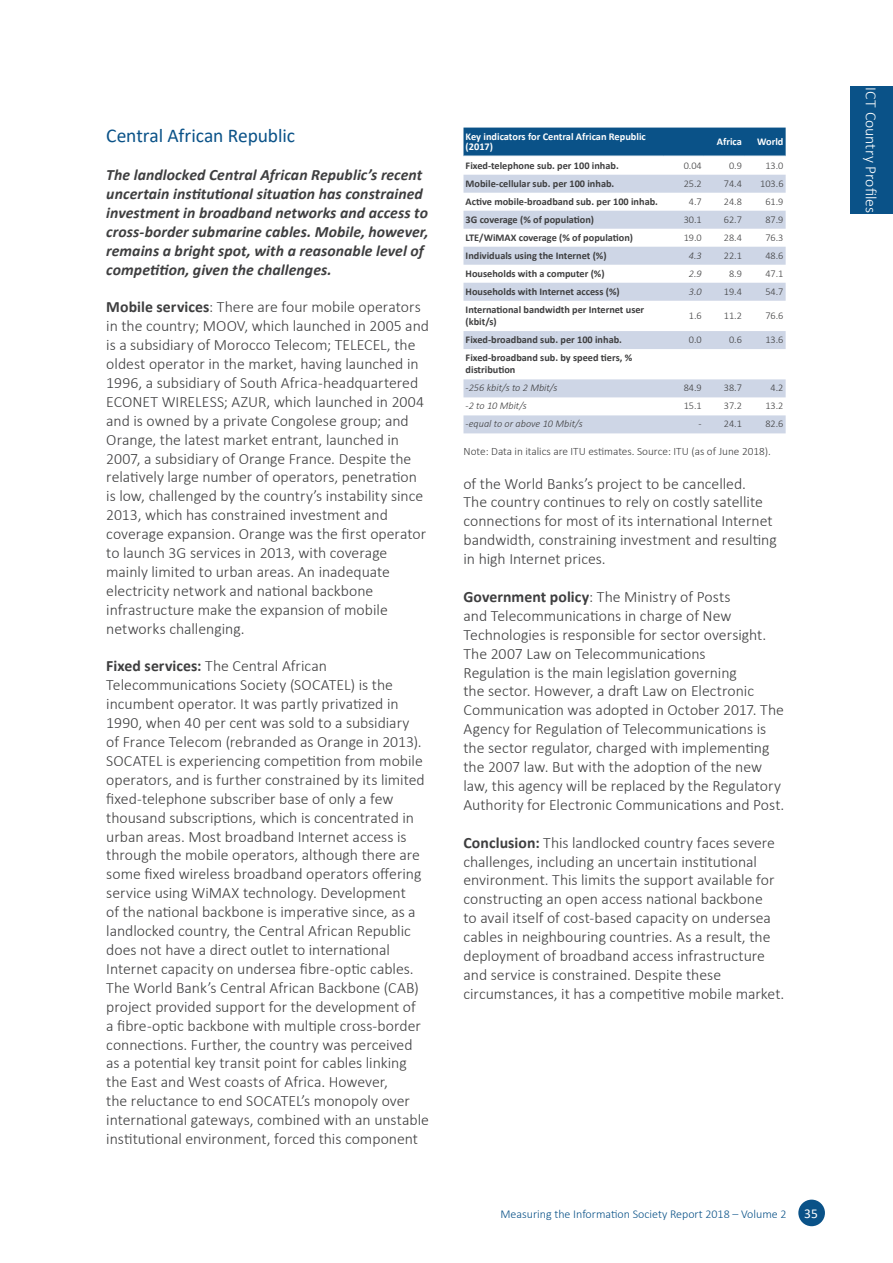
<style>
.page{position:relative;width:893px;height:1263px;background:#fff}
.page>*{position:absolute;margin:0;border:0;box-sizing:border-box;transform-origin:0 0}
.Heading_2_next_page{font:19.5px "Calibri";letter-spacing:-.01em;color:#0a5288}
.t1{font:300 15.75px/18.9px "Calibri";color:#3e3e3f}
.t2{font:italic 700 15.75px/18.9px "Calibri";letter-spacing:.005em;color:#3e3e3f}
.t3{font:300 15.75px "Calibri";color:#fff}
.t4{font:13.5px "Calibri";color:#fff}
.t5{font:300 12px "Calibri";color:#0a5288}
.Source_text{font:300 11.25px "Calibri";color:#3e3e3f}
.Table_head_small_lef{font:700 10.35px/10.5px "Calibri";color:#fff}
.Table_head_small_rig{font:700 10.35px "Calibri";color:#fff}
.Table_text_small_lef{font:700 10.2px/12.3px "Calibri";color:#3e3e3f}
.Table_text_small_rig{font:300 10.2px "Calibri";color:#3e3e3f}
.Table_text_small_lef-2{font:italic 300 10.2px "Calibri";color:#3e3e3f}
.Table_text_small_rig-2{font:italic 300 10.2px "Calibri";color:#3e3e3f}
.s1{font-weight:700}
</style>
<div class="page">
<div style="left:798px;top:1199px;width:27px;height:27px;background:#0a5288;border-radius:50%"></div>
<div style="left:850px;top:86px;width:43px;height:128px;background:#0a5288"></div>
<div style="left:463px;top:128px;width:323px;height:28px;background:#0a5288"></div>
<svg style="left:463px;top:175px;width:323px;height:258px"></svg>
<h2 class="Heading_2_next_page" style="left:106px;top:122px;width:190px">Central African Republic</h2>
<p class="t2" style="left:106px;top:165px;width:324px">The landlocked Central African Republic’s recent uncertain institutional situation has constrained investment in broadband networks and access to cross-border submarine cables. Mobile, however, remains a bright spot, with a reasonable level of competition, given the challenges.</p>
<p class="t1" style="left:106px;top:297px;width:324px"><span class="s1">Mobile services</span>: There are four mobile operators in the country; MOOV, which launched in 2005 and is a subsidiary of Morocco Telecom; TELECEL, the oldest operator in the market, having launched in 1996, a subsidiary of South Africa-headquartered ECONET WIRELESS; AZUR, which launched in 2004 and is owned by a private Congolese group; and Orange, the latest market entrant, launched in 2007, a subsidiary of Orange France. Despite the relatively large number of operators, penetration is low, challenged by the country’s instability since 2013, which has constrained investment and coverage expansion. Orange was the first operator to launch 3G services in 2013, with coverage mainly limited to urban areas. An inadequate electricity network and national backbone infrastructure make the expansion of mobile networks challenging.</p>
<p class="t1" style="left:106px;top:657px;width:324px"><span class="s1">Fixed services:</span> The Central African Telecommunications Society (SOCATEL) is the incumbent operator. It was partly privatized in 1990, when 40 per cent was sold to a subsidiary<br>of France Telecom (rebranded as Orange in 2013).<br>SOCATEL is experiencing competition from mobile operators, and is further constrained by its limited fixed-telephone subscriber base of only a few thousand subscriptions, which is concentrated in urban areas. Most broadband Internet access is through the mobile operators, although there are some fixed wireless broadband operators offering service using WiMAX technology. Development<br>of the national backbone is imperative since, as a landlocked country, the Central African Republic does not have a direct outlet to international Internet capacity on undersea fibre-optic cables.<br>The World Bank’s Central African Backbone (CAB) project provided support for the development of<br>a fibre-optic backbone with multiple cross-border connections. Further, the country was perceived as a potential key transit point for cables linking the East and West coasts of Africa. However,<br>the reluctance to end SOCATEL’s monopoly over international gateways, combined with an unstable institutional environment, forced this component</p>
<p class="Table_head_small_lef" style="left:466px;top:131px;width:182px">Key indicators for Central African Republic (2017)</p>
<p class="Table_head_small_rig" style="left:717px;top:134px;width:27px">Africa</p>
<p class="Table_head_small_rig" style="left:757px;top:134px;width:28px">World</p>
<p class="Table_text_small_lef" style="left:466px;top:159px;width:155px">Fixed-telephone sub. per 100 inhab.</p>
<p class="Table_text_small_rig" style="left:684px;top:159px;width:20px">0.04</p>
<p class="Table_text_small_rig" style="left:729px;top:159px;width:14px">0.9</p>
<p class="Table_text_small_rig" style="left:765px;top:159px;width:20px">13.0</p>
<p class="Table_text_small_lef" style="left:466px;top:177px;width:150px">Mobile-cellular sub. per 100 inhab.</p>
<p class="Table_text_small_rig" style="left:684px;top:177px;width:20px">25.2</p>
<p class="Table_text_small_rig" style="left:724px;top:177px;width:20px">74.4</p>
<p class="Table_text_small_rig" style="left:760px;top:177px;width:25px">103.6</p>
<p class="Table_text_small_lef" style="left:466px;top:195px;width:194px">Active mobile-broadband sub. per 100 inhab.</p>
<p class="Table_text_small_rig" style="left:689px;top:195px;width:14px">4.7</p>
<p class="Table_text_small_rig" style="left:724px;top:195px;width:20px">24.8</p>
<p class="Table_text_small_rig" style="left:765px;top:195px;width:20px">61.9</p>
<p class="Table_text_small_lef" style="left:466px;top:213px;width:130px">3G coverage (% of population)</p>
<p class="Table_text_small_rig" style="left:684px;top:213px;width:20px">30. 1</p>
<p class="Table_text_small_rig" style="left:724px;top:213px;width:20px">62.7</p>
<p class="Table_text_small_rig" style="left:765px;top:213px;width:20px">87.9</p>
<p class="Table_text_small_lef" style="left:466px;top:231px;width:169px">LTE/WiMAX coverage (% of population)</p>
<p class="Table_text_small_rig" style="left:684px;top:231px;width:20px">19.0</p>
<p class="Table_text_small_rig" style="left:724px;top:231px;width:20px">28.4</p>
<p class="Table_text_small_rig" style="left:765px;top:231px;width:20px">76.3</p>
<p class="Table_text_small_lef" style="left:466px;top:249px;width:142px">Individuals using the Internet (%)</p>
<p class="Table_text_small_rig-2" style="left:689px;top:249px;width:14px">4.3</p>
<p class="Table_text_small_rig" style="left:724px;top:249px;width:20px">22.1</p>
<p class="Table_text_small_rig" style="left:765px;top:249px;width:20px">48.6</p>
<p class="Table_text_small_lef" style="left:466px;top:267px;width:140px">Households with a computer (%)</p>
<p class="Table_text_small_rig-2" style="left:689px;top:267px;width:14px">2.9</p>
<p class="Table_text_small_rig" style="left:729px;top:267px;width:14px">8.9</p>
<p class="Table_text_small_rig" style="left:765px;top:267px;width:20px">47. 1</p>
<p class="Table_text_small_lef" style="left:466px;top:285px;width:156px">Households with Internet access (%)</p>
<p class="Table_text_small_rig-2" style="left:689px;top:285px;width:14px">3.0</p>
<p class="Table_text_small_rig" style="left:724px;top:285px;width:20px">19.4</p>
<p class="Table_text_small_rig" style="left:765px;top:285px;width:20px">54.7</p>
<p class="Table_text_small_lef" style="left:466px;top:303px;width:180px">International bandwidth per Internet user (kbit/s)</p>
<p class="Table_text_small_rig" style="left:689px;top:309px;width:14px">1.6</p>
<p class="Table_text_small_rig" style="left:724px;top:309px;width:20px">11.2</p>
<p class="Table_text_small_rig" style="left:765px;top:309px;width:20px">76.6</p>
<p class="Table_text_small_lef" style="left:466px;top:333px;width:158px">Fixed-broadband sub. per 100 inhab.</p>
<p class="Table_text_small_rig" style="left:689px;top:333px;width:14px">0.0</p>
<p class="Table_text_small_rig" style="left:729px;top:333px;width:14px">0.6</p>
<p class="Table_text_small_rig" style="left:765px;top:333px;width:20px">13.6</p>
<p class="Table_text_small_lef" style="left:466px;top:351px;width:168px">Fixed-broadband sub. by speed tiers, % distribution</p>
<p class="Table_text_small_lef-2" style="left:466px;top:382px;width:93px">-256 kbit/s to 2 Mbit/s</p>
<p class="Table_text_small_rig" style="left:684px;top:382px;width:20px">84.9</p>
<p class="Table_text_small_rig" style="left:724px;top:382px;width:20px">38.7</p>
<p class="Table_text_small_rig" style="left:771px;top:382px;width:14px">4.2</p>
<p class="Table_text_small_lef-2" style="left:466px;top:400px;width:63px">-2 to 10 Mbit/s</p>
<p class="Table_text_small_rig" style="left:684px;top:400px;width:20px">15.1</p>
<p class="Table_text_small_rig" style="left:724px;top:400px;width:20px">37.2</p>
<p class="Table_text_small_rig" style="left:765px;top:400px;width:20px">13.2</p>
<p class="Table_text_small_lef-2" style="left:466px;top:418px;width:119px">-equal to or above 10 Mbit/s</p>
<p class="Table_text_small_rig" style="left:699px;top:418px;width:5px">-</p>
<p class="Table_text_small_rig" style="left:724px;top:418px;width:20px">24. 1</p>
<p class="Table_text_small_rig" style="left:765px;top:418px;width:20px">82.6</p>
<p class="Source_text" style="left:463px;top:445px;width:309px">Note: Data in italics are ITU estimates. Source: ITU (as of June 2018).</p>
<p class="t1" style="left:463px;top:474px;width:315px">of the World Banks’s project to be cancelled.<br>The country continues to rely on costly satellite connections for most of its international Internet bandwidth, constraining investment and resulting in high Internet prices.</p>
<p class="t1" style="left:463px;top:587px;width:322px"><span class="s1">Government policy</span>: The Ministry of Posts<br>and Telecommunications in charge of New Technologies is responsible for sector oversight.<br>The 2007 Law on Telecommunications<br>Regulation is the main legislation governing<br>the sector. However, a draft Law on Electronic Communication was adopted in October 2017. The Agency for Regulation of Telecommunications is the sector regulator, charged with implementing the 2007 law. But with the adoption of the new law, this agency will be replaced by the Regulatory Authority for Electronic Communications and Post.</p>
<p class="t1" style="left:463px;top:833px;width:322px"><span class="s1">Conclusion:</span> This landlocked country faces severe challenges, including an uncertain institutional environment. This limits the support available for constructing an open access national backbone<br>to avail itself of cost-based capacity on undersea cables in neighbouring countries. As a result, the deployment of broadband access infrastructure and service is constrained. Despite these circumstances, it has a competitive mobile market.</p>
<p class="t5" style="left:500px;top:1206px;width:288px">Measuring the Information Society Report 2018 – Volume 2</p>
<p class="t4" style="left:804px;top:1204px;width:15px">35</p>
<p class="t3" style="left:881px;top:87px;width:127px;rotate:90deg">ICT Country Profiles</p>
</div>
